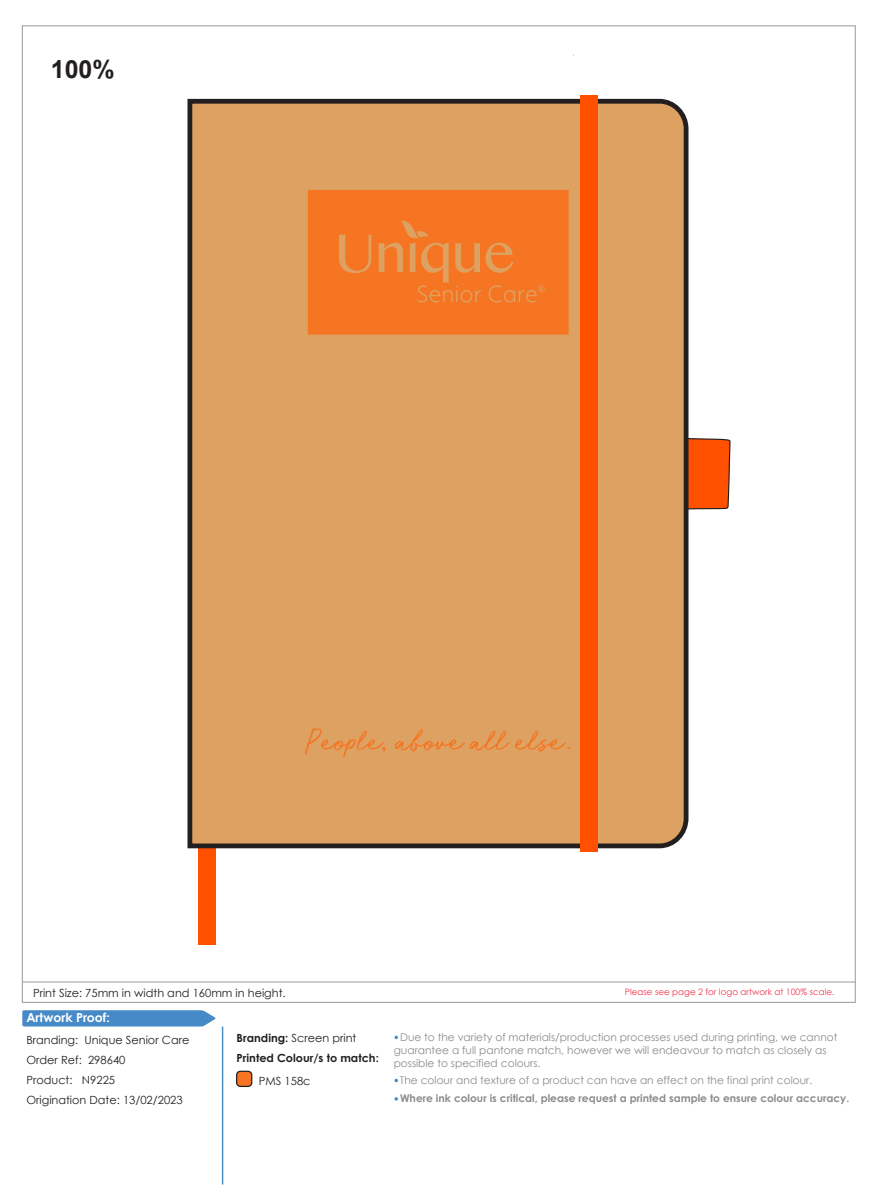
<style>
.page{position:relative;width:880px;height:1204px;background:#fff}
.page>*{position:absolute;margin:0;border:0;box-sizing:border-box;transform-origin:0 0}
.t1{font:700 25px "Arial";color:#231f20}
.t2{font:700 12.5px "Century Gothic Pro";color:#fff}
.t3{font:11.25px/20px "Century Gothic";color:#231f20}
.t4{font:700 11.25px "Century Gothic Pro";color:#231f20}
.t5{font:10.62px/12.8px "Century Gothic";color:#8b8a8d}
.t6{font:700 10.62px "Century Gothic Pro";color:#8b8a8d}
.t7{font:8.75px "Century Gothic";color:#ee354b}
.s1{font-family:"Century Gothic Pro";font-weight:700}
</style>
<div class="page">
<hr style="left:23px;top:981px;width:832px;height:1px;background:#9a9899">
<svg style="left:22px;top:1010px;width:194px;height:16px"></svg>
<hr style="left:222px;top:1026px;width:1px;height:158px;background:#478ac8">
<div style="left:236px;top:1092px;width:16px;height:16px;border:1px solid #fff;border-radius:4px"></div>
<div style="left:237px;top:1071px;width:15px;height:15px;background:#f57523;border-radius:4px"></div>
<div style="left:236px;top:1070px;width:16px;height:16px;border:1px solid #231f20;border-radius:4px"></div>
<div style="left:198px;top:189px;width:17px;height:755px;background:#ff5000"></div>
<svg style="left:691px;top:438px;width:40px;height:72px"></svg>
<div style="left:187px;top:98px;width:504px;height:752px;background:#dda261"></div>
<div style="left:580px;top:95px;width:18px;height:756px;background:#ff5000"></div>
<svg style="left:308px;top:190px;width:260px;height:144px"></svg>
<svg style="left:305px;top:727px;width:266px;height:30px"></svg>
<h1 class="t1" style="left:51px;top:52px;width:65px">100%</h1>
<p class="t3" style="left:33px;top:982px;width:254px">Print Size: 75mm in width and 160mm in height.</p>
<p class="t7" style="left:625px;top:986px;width:211px">Please see page 2 for logo artwork at 100% scale.</p>
<p class="t2" style="left:26px;top:1009px;width:85px">Artwork Proof:</p>
<p class="t3" style="left:26px;top:1029px;width:164px">Branding: Unique Senior Care<br>Order Ref: 298640<br>Product: N9225<br>Origination Date: 13/02/2023</p>
<p class="t5" style="left:394px;top:1030px;width:445px;text-indent:6px">Due to the variety of materials/production processes used during printing, we cannot guarantee a full pantone match, however we will endeavour to match as closely as possible to specified colours.</p>
<p class="t3" style="left:237px;top:1027px;width:121px"><span class="s1">Branding:</span> Screen print</p>
<p class="t4" style="left:237px;top:1051px;width:144px">Printed Colour/s to match:</p>
<p class="t3" style="left:259px;top:1069px;width:53px">PMS 158c</p>
<p class="t5" style="left:400px;top:1073px;width:414px">The colour and texture of a product can have an effect on the final print colour.</p>
<p class="t6" style="left:400px;top:1091px;width:451px">Where ink colour is critical, please request a printed sample to ensure colour accuracy.</p>
</div>
